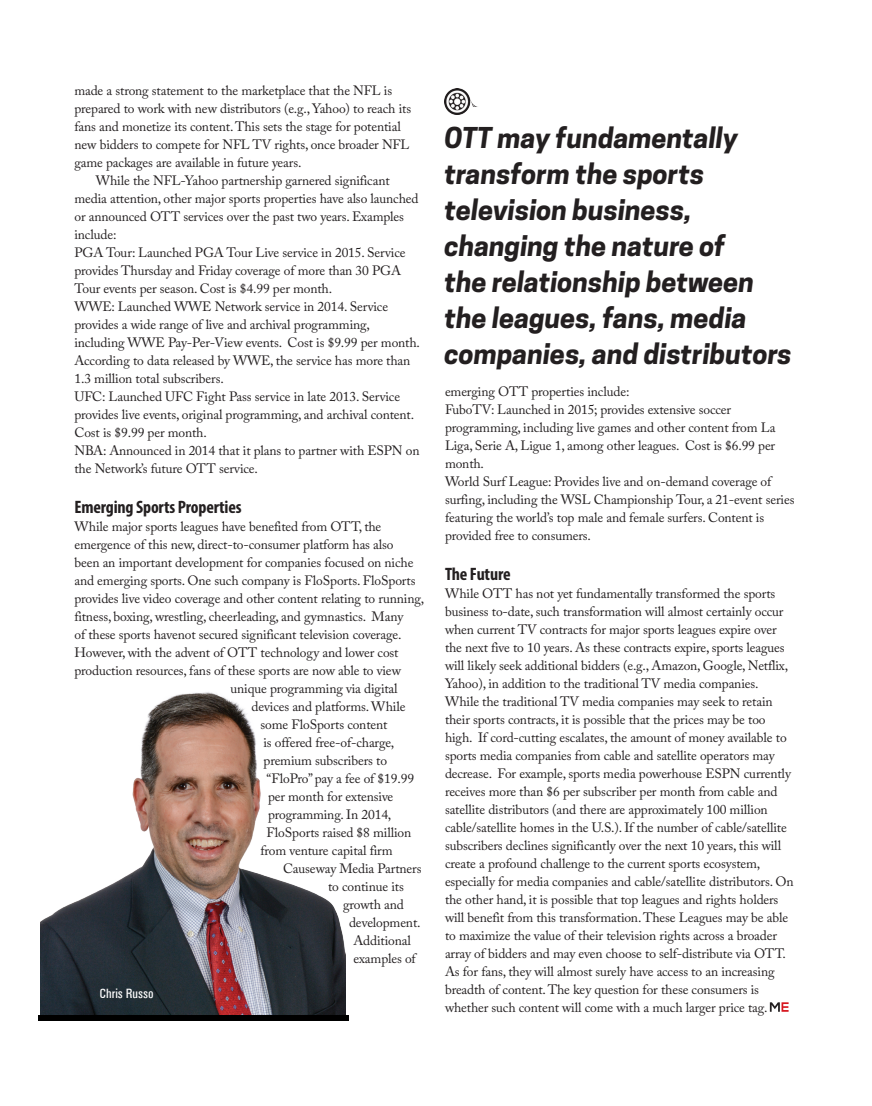
<style>
.page{position:relative;width:872px;height:1106px;background:#fff}
.page>*{position:absolute;margin:0;border:0;box-sizing:border-box;transform-origin:0 0}
.t1{font:italic 700 27px/36px "Cooper Hewitt";color:#231f20}
.t2{font:700 condensed 18px "Myriad Pro";letter-spacing:-.01em;color:#231f20}
.t3{font:13.5px/18px "Adobe Caslon Pro";letter-spacing:-.01em;color:#231f20}
.t4{font:500 condensed 13.5px "Univers";color:#fff}
</style>
<div class="page">
<svg style="left:770px;top:1002px;width:18px;height:9px"></svg>
<img style="left:444px;top:88px;width:34px;height:26px">
<img style="left:40px;top:692px;width:306px;height:323px">
<div style="left:38px;top:1015px;width:311px;height:5px;background:#000"></div>
<p class="t3" style="left:74px;top:81px;width:319px">made a strong statement to the marketplace that the NFL is</p>
<p class="t3" style="left:74px;top:99px;width:338px">prepared to work with new distributors (e.g., Yahoo) to reach its</p>
<p class="t3" style="left:74px;top:117px;width:328px">fans and monetize its content. This sets the stage for potential</p>
<p class="t3" style="left:74px;top:135px;width:336px">new bidders to compete for NFL TV rights, once broader NFL</p>
<p class="t3" style="left:74px;top:153px;width:228px">game packages are available in future years.</p>
<p class="t3" style="left:96px;top:171px;width:296px">While the NFL-Yahoo partnership garnered significant</p>
<p class="t3" style="left:74px;top:189px;width:345px">media attention, other major sports properties have also launched</p>
<p class="t3" style="left:74px;top:207px;width:331px">or announced OTT services over the past two years. Examples</p>
<p class="t3" style="left:74px;top:225px;width:44px">include:</p>
<p class="t3" style="left:74px;top:243px;width:333px">PGA Tour: Launched PGA Tour Live service in 2015. Service</p>
<p class="t3" style="left:74px;top:261px;width:328px">provides Thursday and Friday coverage of more than 30 PGA</p>
<p class="t3" style="left:74px;top:279px;width:259px">Tour events per season. Cost is $4.99 per month.</p>
<p class="t3" style="left:74px;top:297px;width:315px">WWE: Launched WWE Network service in 2014. Service</p>
<p class="t3" style="left:74px;top:315px;width:297px">provides a wide range of live and archival programming,</p>
<p class="t3" style="left:74px;top:333px;width:347px">including WWE Pay-Per-View events. Cost is $9.99 per month.</p>
<p class="t3" style="left:74px;top:351px;width:337px">According to data released by WWE, the service has more than</p>
<p class="t3" style="left:74px;top:369px;width:151px">1.3 million total subscribers.</p>
<p class="t3" style="left:74px;top:387px;width:327px">UFC: Launched UFC Fight Pass service in late 2013. Service</p>
<p class="t3" style="left:74px;top:405px;width:341px">provides live events, original programming, and archival content.</p>
<p class="t3" style="left:74px;top:423px;width:134px">Cost is $9.99 per month.</p>
<p class="t3" style="left:74px;top:441px;width:347px">NBA: Announced in 2014 that it plans to partner with ESPN on</p>
<p class="t3" style="left:74px;top:459px;width:185px">the Network’s future OTT service.</p>
<h2 class="t2" style="left:74px;top:495px;width:169px">Emerging Sports Properties</h2>
<p class="t3" style="left:74px;top:517px;width:308px">While major sports leagues have benefited from OTT, the</p>
<p class="t3" style="left:74px;top:535px;width:321px">emergence of this new, direct-to-consumer platform has also</p>
<p class="t3" style="left:74px;top:553px;width:340px">been an important development for companies focused on niche</p>
<p class="t3" style="left:74px;top:571px;width:343px">and emerging sports. One such company is FloSports. FloSports</p>
<p class="t3" style="left:74px;top:589px;width:351px">provides live video coverage and other content relating to running,</p>
<p class="t3" style="left:74px;top:607px;width:330px">fitness, boxing, wrestling, cheerleading, and gymnastics. Many</p>
<p class="t3" style="left:74px;top:625px;width:328px">of these sports havenot secured significant television coverage.</p>
<p class="t3" style="left:74px;top:643px;width:326px">However, with the advent of OTT technology and lower cost</p>
<p class="t3" style="left:74px;top:661px;width:328px">production resources, fans of these sports are now able to view</p>
<p class="t3" style="left:230px;top:679px;width:169px">unique programming via digital</p>
<p class="t3" style="left:251px;top:697px;width:155px">devices and platforms. While</p>
<p class="t3" style="left:260px;top:715px;width:128px">some FloSports content</p>
<p class="t3" style="left:263px;top:733px;width:132px">is offered free-of-charge,</p>
<p class="t3" style="left:263px;top:751px;width:125px">premium subscribers to</p>
<p class="t3" style="left:266px;top:769px;width:149px">“FloPro” pay a fee of $19.99</p>
<p class="t3" style="left:268px;top:787px;width:127px">per month for extensive</p>
<p class="t3" style="left:268px;top:805px;width:125px">programming. In 2014,</p>
<p class="t3" style="left:266px;top:823px;width:146px">FloSports raised $8 million</p>
<p class="t3" style="left:260px;top:841px;width:134px">from venture capital firm</p>
<p class="t3" style="left:283px;top:859px;width:140px">Causeway Media Partners</p>
<p class="t3" style="left:328px;top:877px;width:77px">to continue its</p>
<p class="t3" style="left:343px;top:895px;width:62px">growth and</p>
<p class="t3" style="left:349px;top:913px;width:73px">development.</p>
<p class="t3" style="left:353px;top:931px;width:59px">Additional</p>
<p class="t3" style="left:353px;top:949px;width:64px">examples of</p>
<p class="t4" style="left:99px;top:985px;width:56px">Chris Russo</p>
<h1 class="t1" style="left:444px;top:120px;width:349px">OTT may fundamentally transform the sports television business, changing the nature of<br>the relationship between the leagues, fans, media companies, and distributors</h1>
<p class="t3" style="left:445px;top:382px;width:351px">emerging OTT properties include:<br>FuboTV: Launched in 2015; provides extensive soccer programming, including live games and other content from La Liga, Serie A, Ligue 1, among other leagues. Cost is $6.99 per month.<br>World Surf League: Provides live and on-demand coverage of surfing, including the WSL Championship Tour, a 21-event series featuring the world’s top male and female surfers. Content is provided free to consumers.</p>
<h2 class="t2" style="left:445px;top:562px;width:67px">The Future</h2>
<p class="t3" style="left:445px;top:584px;width:350px">While OTT has not yet fundamentally transformed the sports business to-date, such transformation will almost certainly occur when current TV contracts for major sports leagues expire over the next five to 10 years. As these contracts expire, sports leagues will likely seek additional bidders (e.g., Amazon, Google, Netflix, Yahoo), in addition to the traditional TV media companies.<br>While the traditional TV media companies may seek to retain their sports contracts, it is possible that the prices may be too high. If cord-cutting escalates, the amount of money available to sports media companies from cable and satellite operators may decrease. For example, sports media powerhouse ESPN currently receives more than $6 per subscriber per month from cable and satellite distributors (and there are approximately 100 million cable/satellite homes in the U.S.). If the number of cable/satellite subscribers declines significantly over the next 10 years, this will create a profound challenge to the current sports ecosystem, especially for media companies and cable/satellite distributors. On the other hand, it is possible that top leagues and rights holders will benefit from this transformation. These Leagues may be able to maximize the value of their television rights across a broader array of bidders and may even choose to self-distribute via OTT.<br>As for fans, they will almost surely have access to an increasing breadth of content. The key question for these consumers is whether such content will come with a much larger price tag.</p>
</div>
